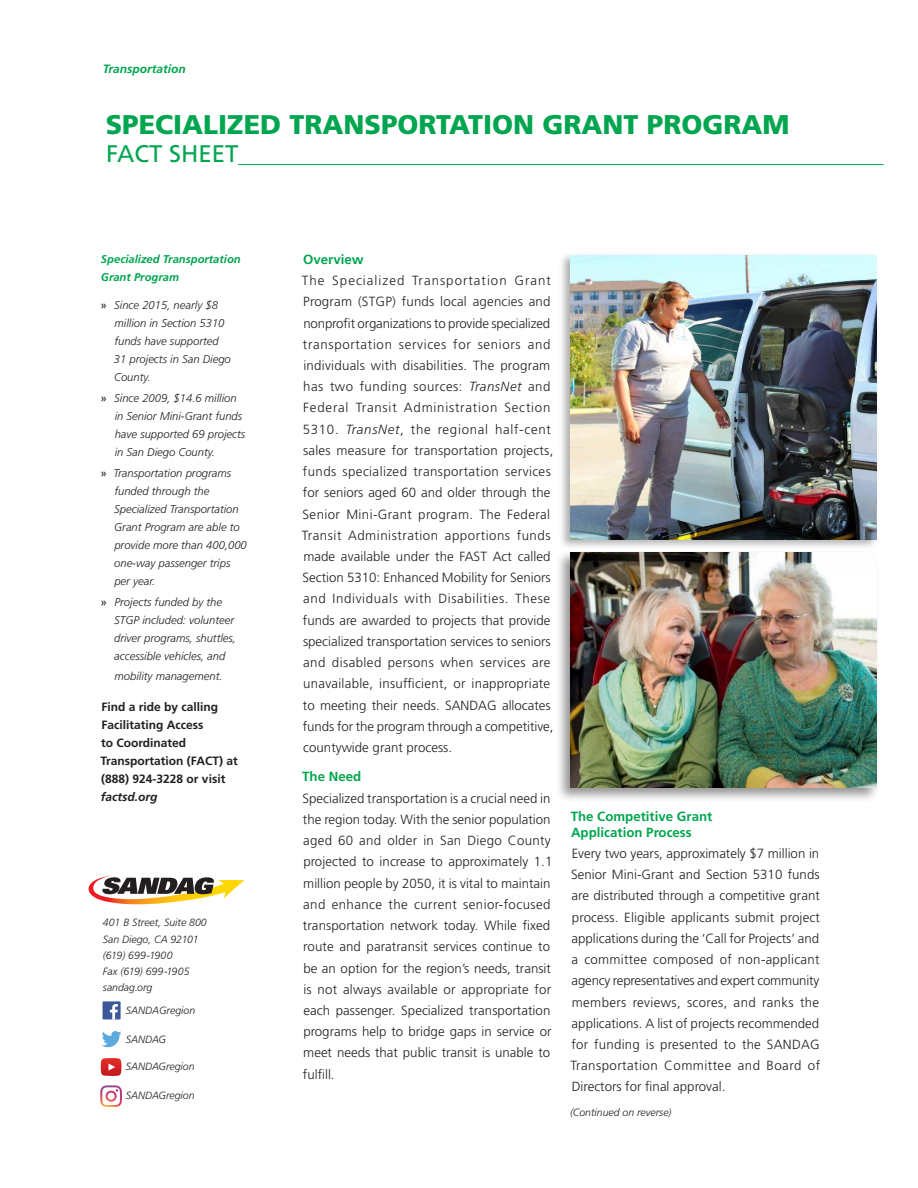
<style>
.page{position:relative;width:918px;height:1188px;background:#fff}
.page>*{position:absolute;margin:0;border:0;box-sizing:border-box;transform-origin:0 0}
.t1{font:900 27px "Frutiger LT Std";color:#00a54f}
.t2{font:24px "Frutiger LT Std";color:#00a54f}
.t3{font:300 13.35px/21.3px "Frutiger LT Std";letter-spacing:.005em;color:#231f20}
.t4{font:700 13.35px/15.9px "Frutiger LT Std";color:#00a54f}
.t5{font:700 12px/18px "Frutiger LT Std";color:#231f20}
.t6{font:italic 700 12px "Frutiger LT Std";color:#00a54f}
.t7{font:italic 700 12px "Frutiger LT Std";color:#231f20}
.t8{font:italic 300 11.25px/18px "Frutiger LT Std";color:#231f20}
.t9{font:italic 700 11.25px/18px "Frutiger LT Std";color:#00a54f}
.t10{font:italic 300 10.5px/16.4px "Frutiger LT Std";color:#231f20}
.s1{font-weight:400;font-style:normal}
.s2{font-style:italic}
</style>
<div class="page">
<svg style="left:89px;top:875px;width:156px;height:29px"></svg>
<div style="left:103px;top:1001px;width:18px;height:18px;background:#3b5998"></div>
<svg style="left:110px;top:1004px;width:8px;height:15px"></svg>
<svg style="left:101px;top:1058px;width:20px;height:18px"></svg>
<svg style="left:102px;top:1031px;width:20px;height:16px"></svg>
<img style="left:100px;top:1099px;width:22px;height:8px">
<img style="left:100px;top:1085px;width:22px;height:14px">
<hr style="left:238px;top:164px;width:645px;height:1px;background:#00a54f">
<div style="left:556px;top:549px;width:324px;height:254px;background:#231f20;opacity:.48"></div>
<img style="left:570px;top:553px;width:306px;height:235px">
<div style="left:558px;top:252px;width:320px;height:298px;background:#231f20;opacity:.35"></div>
<img style="left:570px;top:255px;width:306px;height:284px">
<p class="t6" style="left:103px;top:62px;width:85px">Transportation</p>
<h1 class="t1" style="left:106px;top:108px;width:685px">SPECIALIZED TRANSPORTATION GRANT PROGRAM</h1>
<h2 class="t2" style="left:106px;top:140px;width:134px">FACT SHEET</h2>
<p class="t9" style="left:101px;top:251px;width:141px">Specialized Transportation<br>Grant Program</p>
<p class="t8" style="left:114px;top:296px;width:118px;text-indent:-13px"><span class="s1">»</span> Since 2015, nearly $8 million in Section 5310 funds have supported<br>31 projects in San Diego<br>County.</p>
<p class="t8" style="left:115px;top:389px;width:132px;text-indent:-14px"><span class="s1">»</span> Since 2009, $14.6 million in Senior Mini-Grant funds have supported 69 projects in San Diego County.</p>
<p class="t8" style="left:114px;top:464px;width:134px;text-indent:-14px"><span class="s1">»</span> Transportation programs funded through the<br>Specialized Transportation<br>Grant Program are able to provide more than 400,000 one-way passenger trips per year.</p>
<p class="t8" style="left:114px;top:593px;width:123px;text-indent:-14px"><span class="s1">»</span> Projects funded by the<br>STGP included: volunteer driver programs, shuttles, accessible vehicles, and</p>
<p class="t8" style="left:115px;top:667px;width:110px">mobility management.</p>
<p class="t5" style="left:101px;top:698px;width:139px">Find a ride by calling<br>Facilitating Access<br>to Coordinated<br>Transportation (FACT) at (888) 924-3228 or visit</p>
<p class="t7" style="left:101px;top:790px;width:58px">factsd.org</p>
<p class="t10" style="left:103px;top:914px;width:105px">401 B Street, Suite 800<br>San Diego, CA 92101 (619) 699-1900<br>Fax (619) 699-1905 sandag.org</p>
<p class="t10" style="left:126px;top:1002px;width:71px">SANDAGregion</p>
<p class="t10" style="left:126px;top:1031px;width:42px">SANDAG</p>
<p class="t10" style="left:126px;top:1058px;width:70px">SANDAGregion</p>
<p class="t10" style="left:126px;top:1087px;width:70px">SANDAGregion</p>
<p class="t4" style="left:303px;top:251px;width:62px">Overview</p>
<p class="t3" style="left:302px;top:270px;width:253px">The Specialized Transportation Grant Program (STGP) funds local agencies and nonprofit organizations to provide specialized transportation services for seniors and individuals with disabilities. The program has two funding sources: <span class="s2">TransNet</span> and Federal Transit Administration Section 5310. <span class="s2">TransNet</span>, the regional half-cent sales measure for transportation projects, funds specialized transportation services for seniors aged 60 and older through the Senior Mini-Grant program. The Federal Transit Administration apportions funds made available under the FAST Act called Section 5310: Enhanced Mobility for Seniors and Individuals with Disabilities. These funds are awarded to projects that provide specialized transportation services to seniors and disabled persons when services are unavailable, insufficient, or inappropriate to meeting their needs. SANDAG allocates funds for the program through a competitive, countywide grant process.</p>
<p class="t4" style="left:302px;top:769px;width:61px">The Need</p>
<p class="t3" style="left:303px;top:788px;width:251px">Specialized transportation is a crucial need in the region today. With the senior population aged 60 and older in San Diego County projected to increase to approximately 1.1 million people by 2050, it is vital to maintain and enhance the current senior-focused transportation network today. While fixed route and paratransit services continue to be an option for the region’s needs, transit is not always available or appropriate for each passenger. Specialized transportation programs help to bridge gaps in service or meet needs that public transit is unable to fulfill.</p>
<p class="t4" style="left:571px;top:808px;width:143px">The Competitive Grant<br>Application Process</p>
<p class="t3" style="left:570px;top:843px;width:251px;text-align:justify">Every two years, approximately $7 million in Senior Mini-Grant and Section 5310 funds are distributed through a competitive grant process. Eligible applicants submit project applications during the ‘Call for Projects’ and a committee composed of non-applicant agency representatives and expert community members reviews, scores, and ranks the applications. A list of projects recommended for funding is presented to the SANDAG Transportation Committee and Board of Directors for final approval.</p>
<p class="t10" style="left:570px;top:1104px;width:103px">(Continued on reverse)</p>
</div>
